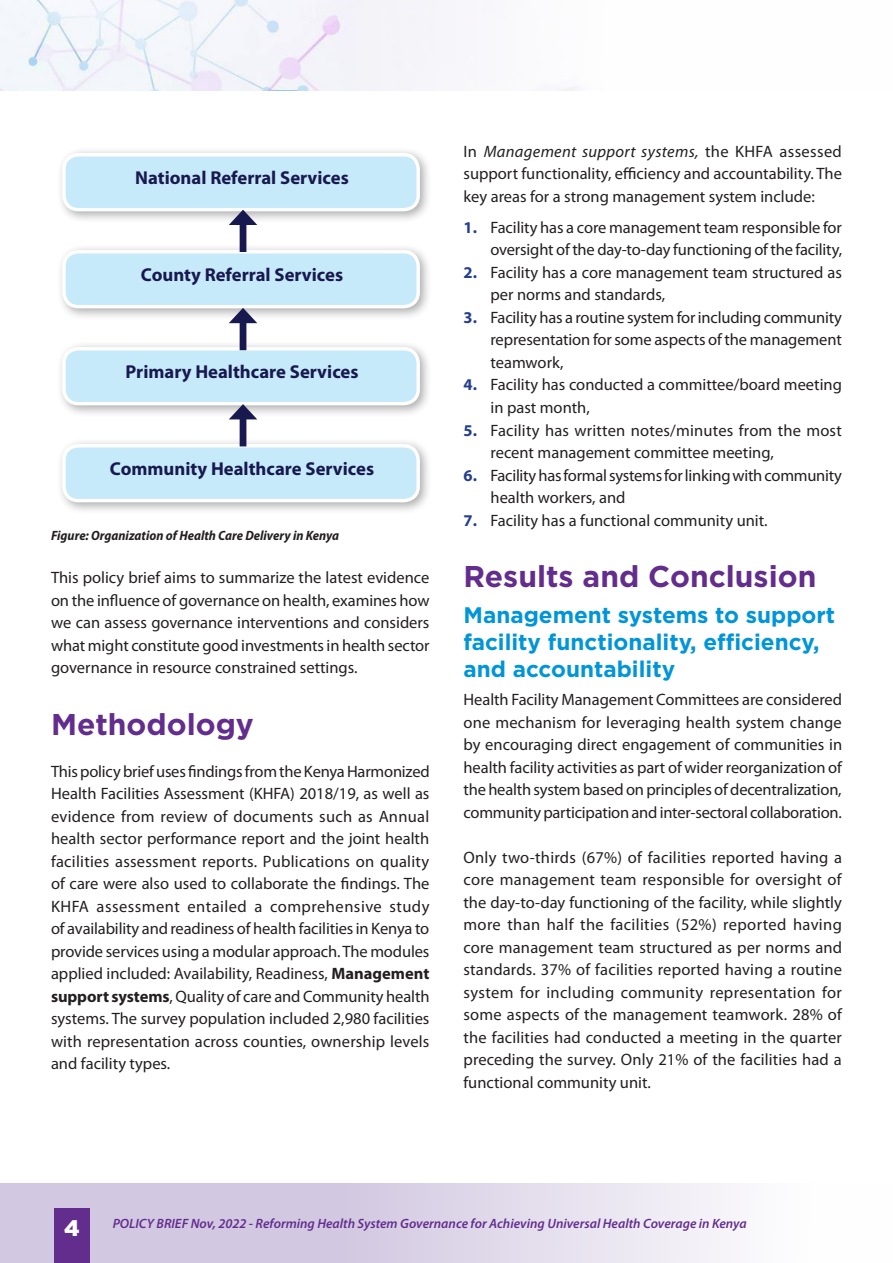
<style>
.page{position:relative;width:893px;height:1263px;background:#fff}
.page>*{position:absolute;margin:0;border:0;box-sizing:border-box;transform-origin:0 0}
.Head{font:700 30px "Gotham";color:#632d8e}
.Heads_2{font:700 22.5px/27px "Gotham";color:#0095d9}
.t1{font:900 22.5px "Gotham";color:#fff}
.t2{font:700 18.6px "Myriad Pro";color:#18194f}
.t3{font:16.5px/22.5px "Myriad Pro";color:#231f20;text-align:justify}
.t4{font:italic 600 13.5px "Myriad Pro";color:#632d8e}
.t5{font:italic 700 semi-condensed 13.5px "Myriad Pro";color:#231f20}
.s1{font-weight:700}
.s2{font-style:italic}
.s3{font-weight:700;color:#253f8e}
</style>
<div class="page">
<div style="left:0;top:1183px;width:893px;height:80px;background:linear-gradient(to right,#c6bad9,#fdfcfd)"></div>
<hr style="left:892px;top:1184px;width:1px;height:79px;background:#d2c8e1">
<div style="left:54px;top:1208px;width:36px;height:55px;background:#632d8e"></div>
<img style="left:0;top:0;width:579px;height:90px">
<div style="left:56px;top:147px;width:376px;height:76px;background:#231f20;opacity:.37"></div>
<div style="left:64px;top:155px;width:354px;height:55px;background:#c6eafa;border-radius:14px"></div>
<div style="left:62px;top:153px;width:358px;height:58px;border:3px solid #fff;border-radius:14px"></div>
<div style="left:56px;top:244px;width:376px;height:76px;background:#231f20;opacity:.37"></div>
<div style="left:64px;top:252px;width:354px;height:55px;background:#c6eafa;border-radius:14px"></div>
<div style="left:62px;top:250px;width:358px;height:58px;border:3px solid #fff;border-radius:14px"></div>
<div style="left:56px;top:341px;width:376px;height:76px;background:#231f20;opacity:.37"></div>
<div style="left:64px;top:349px;width:354px;height:55px;background:#c6eafa;border-radius:14px"></div>
<div style="left:62px;top:347px;width:358px;height:58px;border:3px solid #fff;border-radius:14px"></div>
<div style="left:56px;top:438px;width:376px;height:76px;background:#231f20;opacity:.37"></div>
<div style="left:64px;top:446px;width:354px;height:55px;background:#c6eafa;border-radius:14px"></div>
<div style="left:62px;top:444px;width:358px;height:58px;border:3px solid #fff;border-radius:14px"></div>
<div style="left:240px;top:414px;width:6px;height:32px;background:#18194f"></div>
<svg style="left:229px;top:404px;width:28px;height:15px"></svg>
<div style="left:240px;top:317px;width:6px;height:33px;background:#18194f"></div>
<svg style="left:229px;top:308px;width:28px;height:15px"></svg>
<div style="left:240px;top:219px;width:6px;height:33px;background:#18194f"></div>
<svg style="left:229px;top:210px;width:28px;height:15px"></svg>
<p class="t2" style="left:135px;top:166px;width:215px">National Referral Services</p>
<p class="t2" style="left:141px;top:263px;width:204px">County Referral Services</p>
<p class="t2" style="left:126px;top:360px;width:234px">Primary Healthcare Services</p>
<p class="t2" style="left:110px;top:457px;width:266px">Community Healthcare Services</p>
<p class="t5" style="left:51px;top:526px;width:290px">Figure: Organization of Health Care Delivery in Kenya</p>
<p class="t3" style="left:51px;top:566px;width:380px">This policy brief aims to summarize the latest evidence on the influence of governance on health, examines how we can assess governance interventions and considers what might constitute good investments in health sector governance in resource constrained settings.</p>
<p class="Head" style="left:51px;top:707px;width:204px">Methodology</p>
<p class="t3" style="left:51px;top:759px;width:380px">This policy brief uses findings from the Kenya Harmonized Health Facilities Assessment (KHFA) 2018/19, as well as evidence from review of documents such as Annual health sector performance report and the joint health facilities assessment reports. Publications on quality of care were also used to collaborate the findings. The KHFA assessment entailed a comprehensive study of availability and readiness of health facilities in Kenya to provide services using a modular approach. The modules applied included: Availability, Readiness, <span class="s1">Management support systems</span>, Quality of care and Community health systems. The survey population included 2,980 facilities with representation across counties, ownership levels and facility types.</p>
<p class="t3" style="left:463px;top:140px;width:380px">In <span class="s2">Management support systems,</span> the KHFA assessed support functionality, efficiency and accountability. The key areas for a strong management system include:</p>
<p class="t3" style="left:463px;top:216px;width:380px;text-align:right"><span class="s3">1.</span> Facility has a core management team responsible for oversight of the day-to-day functioning of the facility,</p>
<p class="t3" style="left:490px;top:261px;width:353px;text-indent:-27px"><span class="s3">2.</span> Facility has a core management team structured as per norms and standards,</p>
<p class="t3" style="left:490px;top:306px;width:353px;text-indent:-27px"><span class="s3">3.</span> Facility has a routine system for including community representation for some aspects of the management teamwork,</p>
<p class="t3" style="left:490px;top:373px;width:353px;text-indent:-27px"><span class="s3">4.</span> Facility has conducted a committee/board meeting in past month,</p>
<p class="t3" style="left:490px;top:418px;width:353px;text-indent:-27px"><span class="s3">5.</span> Facility has written notes/minutes from the most recent management committee meeting,</p>
<p class="t3" style="left:490px;top:463px;width:353px;text-indent:-27px"><span class="s3">6.</span> Facility has formal systems for linking with community health workers, and</p>
<p class="t3" style="left:463px;top:508px;width:306px"><span class="s3">7.</span> Facility has a functional community unit.</p>
<p class="Head" style="left:463px;top:559px;width:354px">Results and Conclusion</p>
<p class="Heads_2" style="left:463px;top:600px;width:373px">Management systems to support facility functionality, efficiency, and accountability</p>
<p class="t3" style="left:463px;top:688px;width:380px">Health Facility Management Committees are considered one mechanism for leveraging health system change by encouraging direct engagement of communities in health facility activities as part of wider reorganization of the health system based on principles of decentralization, community participation and inter-sectoral collaboration.</p>
<p class="t3" style="left:463px;top:846px;width:380px">Only two-thirds (67%) of facilities reported having a core management team responsible for oversight of the day-to-day functioning of the facility, while slightly more than half the facilities (52%) reported having core management team structured as per norms and standards. 37% of facilities reported having a routine system for including community representation for some aspects of the management teamwork. 28% of the facilities had conducted a meeting in the quarter preceding the survey. Only 21% of the facilities had a functional community unit.</p>
<h2 class="t1" style="left:64px;top:1212px;width:17px">4</h2>
<p class="t4" style="left:113px;top:1215px;width:635px">POLICY BRIEF Nov, 2022 - Reforming Health System Governance for Achieving Universal Health Coverage in Kenya</p>
</div>
